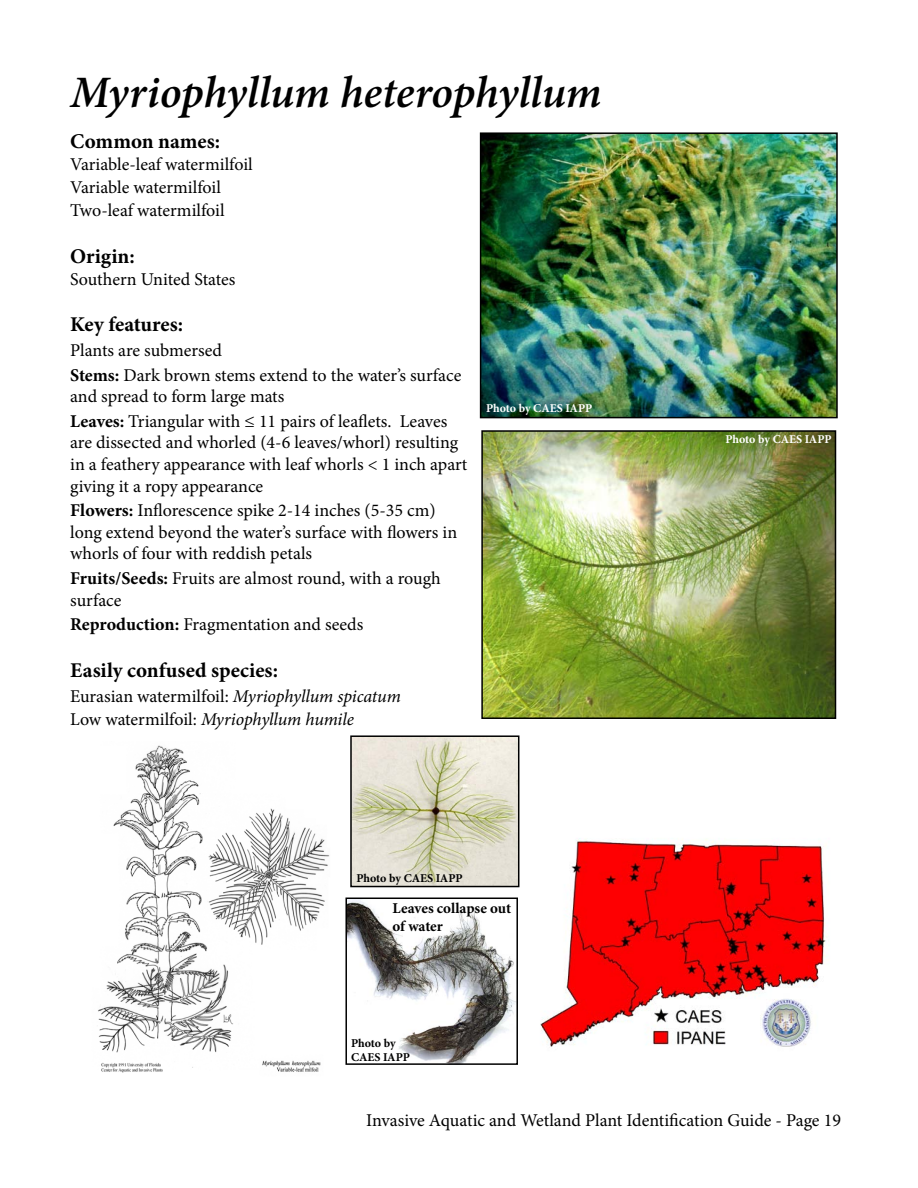
<style>
.page{position:relative;width:918px;height:1188px;background:#fff}
.page>*{position:absolute;margin:0;border:0;box-sizing:border-box;transform-origin:0 0}
.t1{font:italic 600 45px "Minion Pro";letter-spacing:-.005em;color:#000}
.t2{font:700 21px "Minion Pro";color:#000}
.t3{font:18px/21.6px "Minion Pro";letter-spacing:-.005em;color:#000}
.t4{font:italic 18px/23.1px "Minion Pro";letter-spacing:-.01em;color:#000}
.t5{font:700 15px/18px "Minion Pro";letter-spacing:-.005em;color:#000}
.t6{font:700 12px "Minion Pro";letter-spacing:-.005em;color:#fff}
.t7{font:700 12px/14.4px "Minion Pro";letter-spacing:-.005em;color:#000}
.s1{font-weight:700}
.s2{font-style:normal}
</style>
<div class="page">
<img style="left:540px;top:838px;width:289px;height:209px">
<img style="left:98px;top:745px;width:232px;height:328px">
<img style="left:353px;top:738px;width:163px;height:146px">
<div style="left:350px;top:735px;width:169px;height:152px;border:2px solid #000"></div>
<img style="left:348px;top:901px;width:167px;height:161px">
<div style="left:345px;top:898px;width:173px;height:167px;border:2px solid #000"></div>
<img style="left:483px;top:135px;width:352px;height:280px">
<div style="left:480px;top:132px;width:358px;height:286px;border:2px solid #000"></div>
<img style="left:484px;top:433px;width:349px;height:283px">
<div style="left:481px;top:430px;width:355px;height:289px;border:2px solid #000"></div>
<h1 class="t1" style="left:70px;top:61px;width:533px">Myriophyllum heterophyllum</h1>
<p class="t2" style="left:70px;top:127px;width:151px">Common names:</p>
<p class="t3" style="left:70px;top:153px;width:184px;line-height:23.1px">Variable-leaf watermilfoil<br>Variable watermilfoil<br>Two-leaf watermilfoil</p>
<p class="t2" style="left:70px;top:242px;width:66px">Origin:</p>
<p class="t3" style="left:70px;top:268px;width:167px">Southern United States</p>
<p class="t2" style="left:70px;top:310px;width:114px">Key features:</p>
<p class="t3" style="left:70px;top:338px;width:393px;line-height:24.6px">Plants are submersed<br><span class="s1">Stems:</span> Dark brown stems extend to the water’s surface</p>
<p class="t3" style="left:70px;top:384px;width:379px;line-height:24.6px">and spread to form large mats<br><span class="s1">Leaves:</span> Triangular with ≤ 11 pairs of leaflets. Leaves</p>
<p class="t3" style="left:70px;top:432px;width:399px">are dissected and whorled (4-6 leaves/whorl) resulting in a feathery appearance with leaf whorls &lt; 1 inch apart giving it a ropy appearance</p>
<p class="t3" style="left:70px;top:500px;width:389px"><span class="s1">Flowers:</span> Inflorescence spike 2-14 inches (5-35 cm) long extend beyond the water’s surface with flowers in whorls of four with reddish petals</p>
<p class="t3" style="left:70px;top:568px;width:372px"><span class="s1">Fruits/Seeds:</span> Fruits are almost round, with a rough surface</p>
<p class="t3" style="left:70px;top:614px;width:295px"><span class="s1">Reproduction:</span> Fragmentation and seeds</p>
<p class="t2" style="left:70px;top:656px;width:209px">Easily confused species:</p>
<p class="t4" style="left:70px;top:684px;width:332px"><span class="s2">Eurasian watermilfoil:</span> Myriophyllum spicatum<br><span class="s2">Low watermilfoil:</span> Myriophyllum humile</p>
<p class="t6" style="left:486px;top:400px;width:108px">Photo by CAES IAPP</p>
<p class="t7" style="left:356px;top:871px;width:108px">Photo by CAES IAPP</p>
<p class="t5" style="left:392px;top:899px;width:120px">Leaves collapse out of water</p>
<p class="t7" style="left:351px;top:1036px;width:61px">Photo by<br>CAES IAPP</p>
<p class="t6" style="left:725px;top:431px;width:108px">Photo by CAES IAPP</p>
<p class="t3" style="left:366px;top:1110px;width:476px">Invasive Aquatic and Wetland Plant Identification Guide - Page 19</p>
</div>
